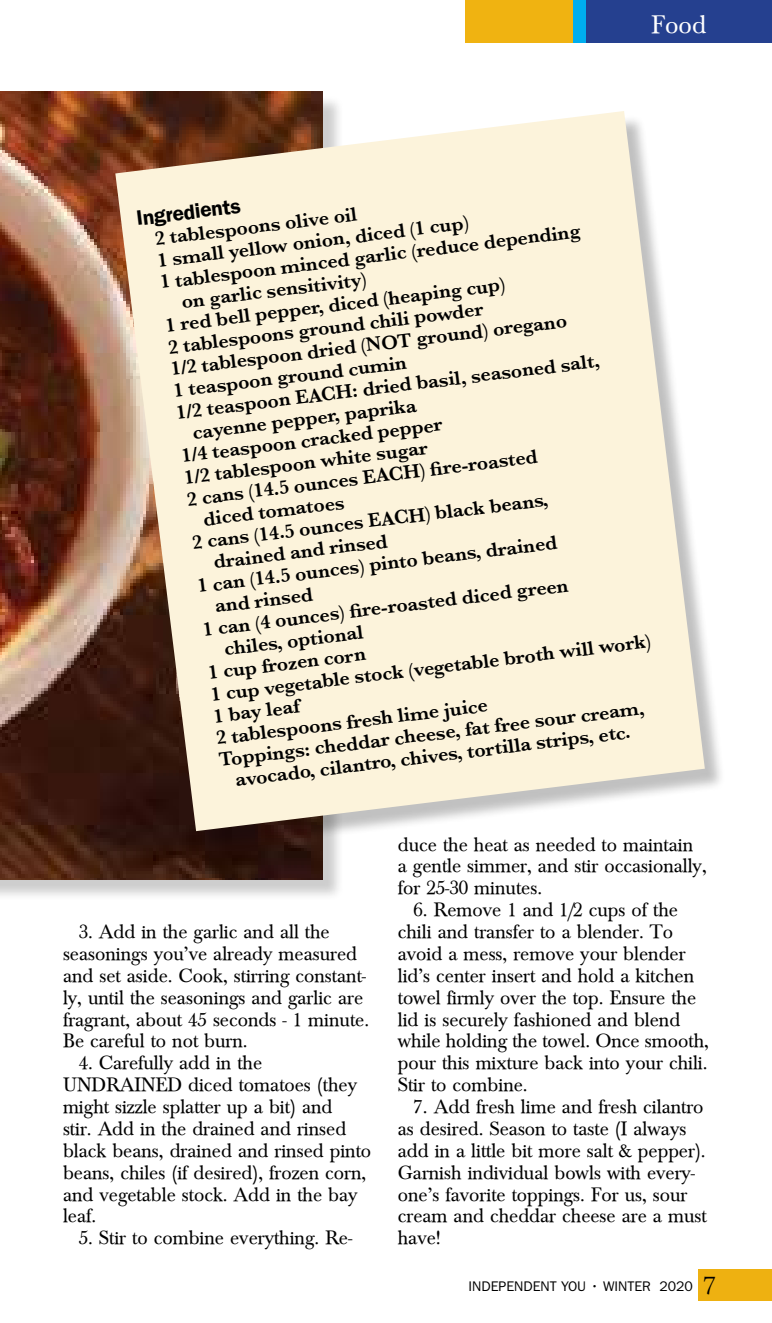
<style>
.page{position:relative;width:772px;height:1323px;background:#fff}
.page>*{position:absolute;margin:0;border:0;box-sizing:border-box;transform-origin:0 0}
.t1{font:26.25px "Baskerville";color:#fff}
.t2{font:600 21px "ITC Franklin Gothic Std";color:#000}
.t3{font:20.12px/21.9px "Baskerville";color:#000}
.t4{font:600 20.12px "Baskerville";color:#000}
.t5{font:14px "ITC Franklin Gothic Std";color:#000}
.s1{font-family:"Kepler Std";font-weight:300;font-size:28px}
</style>
<div class="page">
<div style="left:699px;top:1269px;width:73px;height:32px;background:#eeb111"></div>
<div style="left:466px;top:0;width:306px;height:42px;background:#25408f"></div>
<div style="left:466px;top:0;width:120px;height:42px;background:#f0b311"></div>
<div style="left:573px;top:0;width:13px;height:42px;background:#00aeef"></div>
<div style="left:0;top:95px;width:345px;height:807px;background:#000;opacity:.2"></div>
<img style="left:0;top:92px;width:323px;height:787px">
<div style="left:119px;top:114px;width:607px;height:739px;background:#000;opacity:.25"></div>
<svg style="left:115px;top:111px;width:590px;height:720px;background:#ede2cd"></svg>
<h1 class="t1" style="left:651px;top:10px;width:56px">Food</h1>
<p class="t2" style="left:135px;top:206px;width:106px;rotate:-7deg">Ingredients</p>
<p class="t4" style="left:153px;top:225px;width:205px;rotate:-7deg">2 tablespoons olive oil</p>
<p class="t4" style="left:156px;top:246px;width:315px;rotate:-7deg">1 small yellow onion, diced (1 cup)</p>
<p class="t4" style="left:159px;top:268px;width:424px;rotate:-7deg">1 tablespoon minced garlic (reduce depending</p>
<p class="t4" style="left:180px;top:287px;width:188px;rotate:-7deg">on garlic sensitivity)</p>
<p class="t4" style="left:164px;top:311px;width:343px;rotate:-7deg">1 red bell pepper, diced (heaping cup)</p>
<p class="t4" style="left:167px;top:333px;width:318px;rotate:-7deg">2 tablespoons ground chili powder</p>
<p class="t4" style="left:169px;top:355px;width:400px;rotate:-7deg">1/2 tablespoon dried (NOT ground) oregano</p>
<p class="t4" style="left:175px;top:398px;width:428px;rotate:-7deg">1/2 teaspoon EACH: dried basil, seasoned salt,</p>
<p class="t4" style="left:172px;top:377px;width:236px;rotate:-7deg">1 teaspoon ground cumin</p>
<p class="t4" style="left:191px;top:418px;width:227px;rotate:-7deg">cayenne pepper, paprika</p>
<p class="t4" style="left:180px;top:442px;width:264px;rotate:-7deg">1/4 teaspoon cracked pepper</p>
<p class="t4" style="left:183px;top:463px;width:246px;rotate:-7deg">1/2 tablespoon white sugar</p>
<p class="t4" style="left:185px;top:485px;width:354px;rotate:-7deg">2 cans (14.5 ounces EACH) fi re-roasted</p>
<p class="t4" style="left:191px;top:529px;width:360px;rotate:-7deg">2 cans (14.5 ounces EACH) black beans,</p>
<p class="t4" style="left:202px;top:505px;width:143px;rotate:-7deg">diced tomatoes</p>
<p class="t4" style="left:212px;top:548px;width:177px;rotate:-7deg">drained and rinsed</p>
<p class="t4" style="left:196px;top:572px;width:363px;rotate:-7deg">1 can (14.5 ounces) pinto beans, drained</p>
<p class="t4" style="left:201px;top:615px;width:369px;rotate:-7deg">1 can (4 ounces) fi re-roasted diced green</p>
<p class="t4" style="left:213px;top:592px;width:100px;rotate:-7deg">and rinsed</p>
<p class="t4" style="left:223px;top:635px;width:141px;rotate:-7deg">chiles, optional</p>
<p class="t4" style="left:207px;top:659px;width:160px;rotate:-7deg">1 cup frozen corn</p>
<p class="t4" style="left:209px;top:681px;width:444px;rotate:-7deg">1 cup vegetable stock (vegetable broth will work)</p>
<p class="t4" style="left:212px;top:702px;width:88px;rotate:-7deg">1 bay leaf</p>
<p class="t4" style="left:215px;top:724px;width:275px;rotate:-7deg">2 tablespoons fresh lime juice</p>
<p class="t4" style="left:217px;top:746px;width:430px;rotate:-7deg">Toppings: cheddar cheese, fat free sour cream,</p>
<p class="t4" style="left:234px;top:766px;width:399px;rotate:-7deg">avocado, cilantro, chives, tortilla strips, etc.</p>
<p class="t3" style="left:63px;top:921px;width:308px;text-indent:16px">3. Add in the garlic and all the seasonings you’ve already measured and set aside. Cook, stirring constant&shy;ly, until the seasonings and garlic are fragrant, about 45 seconds - 1 minute.<br>Be careful to not burn.</p>
<p class="t3" style="left:63px;top:1052px;width:310px;text-indent:16px">4. Carefully add in the<br>UNDRAINED diced tomatoes (they might sizzle splatter up a bit) and<br>stir. Add in the drained and rinsed black beans, drained and rinsed pinto beans, chiles (if desired), frozen corn, and vegetable stock. Add in the bay leaf.</p>
<p class="t3" style="left:79px;top:1227px;width:275px">5. Stir to combine everything. Re-</p>
<p class="t3" style="left:398px;top:834px;width:310px">duce the heat as needed to maintain a gentle simmer, and stir occasionally, for 25-30 minutes.</p>
<p class="t3" style="left:398px;top:899px;width:313px;text-indent:16px">6. Remove 1 and 1/2 cups of the chili and transfer to a blender. To avoid a mess, remove your blender lid’s center insert and hold a kitchen towel firmly over the top. Ensure the lid is securely fashioned and blend while holding the towel. Once smooth, pour this mixture back into your chili.<br>Stir to combine.</p>
<p class="t3" style="left:398px;top:1096px;width:310px;text-indent:16px">7. Add fresh lime and fresh cilantro as desired. Season to taste (I always add in a little bit more salt &amp; pepper).<br>Garnish individual bowls with every&shy;one’s favorite toppings. For us, sour cream and cheddar cheese are a must have!</p>
<p class="t5" style="left:468px;top:1278px;width:249px">INDEPENDENT YOU • WINTER 2020 <span class="s1">7</span></p>
</div>
